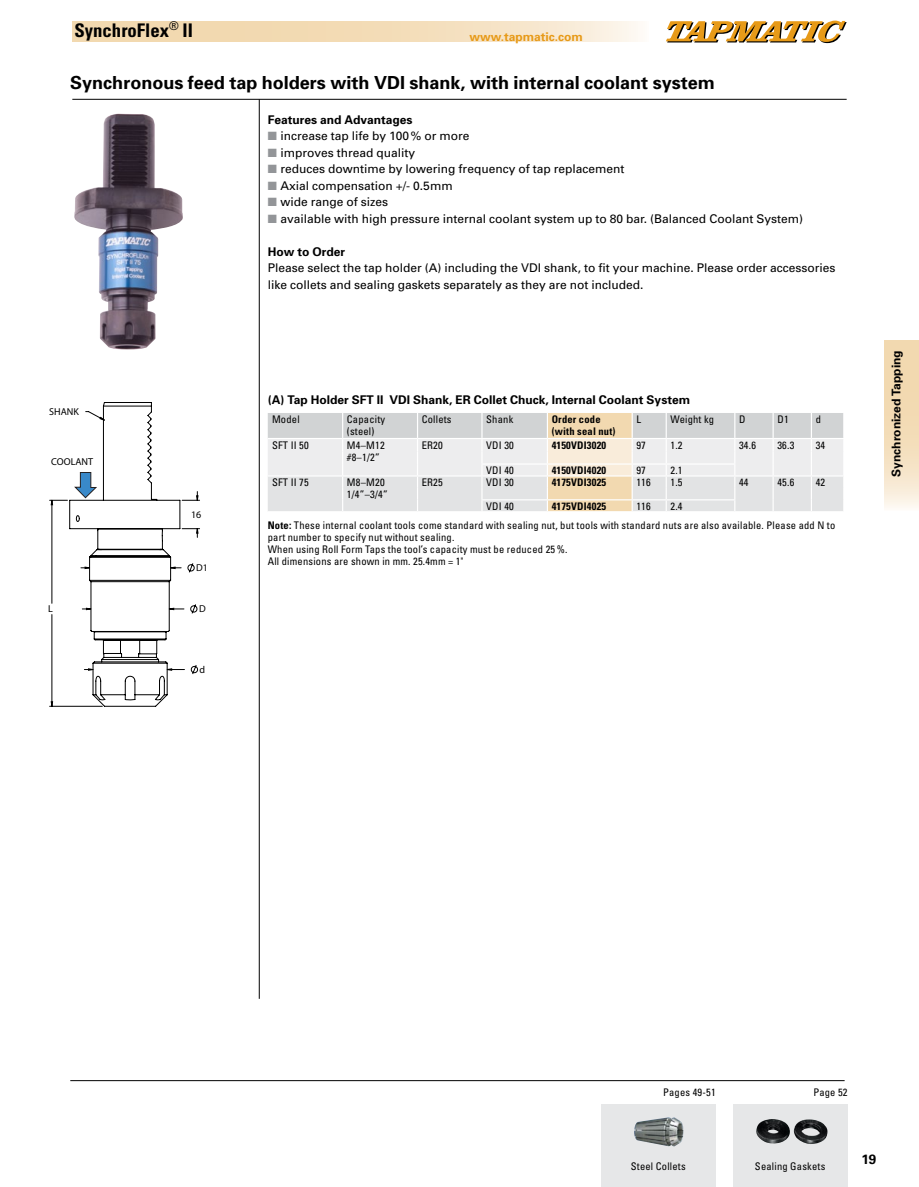
<style>
.page{position:relative;width:919px;height:1187px;background:#fff}
.page>*{position:absolute;margin:0;border:0;box-sizing:border-box;transform-origin:0 0}
.Modellbezeichnung{font:700 condensed 18.75px "Univers";color:#000}
.Haupttitel_12{font:700 18px "Univers";color:#000}
.t1{font:700 13.5px "Univers";color:#000}
.Grundschrift{font:12px/16.5px "Univers";color:#000}
.Zwischentitel{font:700 12px "Univers";color:#000}
.Register{font:700 12px "Univers";color:#000}
.t2{font:700 12px "Univers";color:#e79a18}
.Tabelle_condensed{font:condensed 10.5px/12px "Univers";letter-spacing:.02em;color:#000}
.Tabelle_condensed_fe{font:700 condensed 10.5px "Univers";letter-spacing:.02em;color:#000}
.t3{font:700 10.05px "Arial";color:#000}
.s1{color:#939598}
.s2{font-weight:700}
</style>
<div class="page">
<svg style="left:72px;top:21px;width:566px;height:20px;background:#f4dfbd"></svg>
<svg style="left:666px;top:21px;width:180px;height:22px"></svg>
<hr style="left:72px;top:99px;width:774px;height:1px;background:#000">
<svg style="left:884px;top:340px;width:34px;height:168px;background:#f4dfbd"></svg>
<div style="left:732px;top:1104px;width:115px;height:82px;background:#e6e7e8"></div>
<div style="left:600px;top:1104px;width:115px;height:82px;background:#e6e7e8"></div>
<img style="left:634px;top:1117px;width:49px;height:29px">
<img style="left:756px;top:1119px;width:71px;height:25px">
<hr style="left:70px;top:1080px;width:774px;height:1px;background:#000">
<hr style="left:259px;top:99px;width:1px;height:899px;background:#000">
<svg style="left:268px;top:413px;width:576px;height:98px;background:#e5e3df"></svg>
<hr style="left:481px;top:463px;width:66px;height:1px;background:#fff">
<hr style="left:547px;top:463px;width:85px;height:1px;background:#fff">
<hr style="left:268px;top:438px;width:74px;height:1px;background:#fff">
<hr style="left:268px;top:475px;width:74px;height:1px;background:#fff">
<hr style="left:342px;top:475px;width:75px;height:1px;background:#fff">
<hr style="left:417px;top:475px;width:65px;height:1px;background:#fff">
<hr style="left:482px;top:475px;width:65px;height:1px;background:#fff">
<hr style="left:547px;top:475px;width:85px;height:1px;background:#fff">
<hr style="left:632px;top:475px;width:34px;height:1px;background:#fff">
<hr style="left:666px;top:475px;width:68px;height:1px;background:#fff">
<hr style="left:734px;top:475px;width:39px;height:1px;background:#fff">
<hr style="left:773px;top:475px;width:38px;height:1px;background:#fff">
<hr style="left:811px;top:475px;width:33px;height:1px;background:#fff">
<hr style="left:481px;top:499px;width:66px;height:1px;background:#fff">
<hr style="left:547px;top:499px;width:85px;height:1px;background:#fff">
<hr style="left:632px;top:499px;width:34px;height:1px;background:#fff">
<hr style="left:666px;top:499px;width:69px;height:1px;background:#fff">
<hr style="left:666px;top:463px;width:69px;height:1px;background:#fff">
<hr style="left:632px;top:463px;width:34px;height:1px;background:#fff">
<hr style="left:140px;top:803px;width:33px;height:1px;background:#c0c0c0">
<hr style="left:19px;top:370px;width:201px;height:1px;background:#c0c0c0">
<hr style="left:19px;top:370px;width:1px;height:344px;background:#c0c0c0">
<hr style="left:298px;top:370px;width:1px;height:344px;background:#c0c0c0">
<hr style="left:19px;top:813px;width:38px;height:1px;background:#c0c0c0">
<hr style="left:140px;top:815px;width:55px;height:1px;background:#c0c0c0">
<hr style="left:57px;top:830px;width:83px;height:1px;background:#c0c0c0">
<hr style="left:140px;top:808px;width:33px;height:1px;background:#c0c0c0">
<hr style="left:19px;top:836px;width:201px;height:1px;background:#c0c0c0">
<svg style="left:50px;top:402px;width:149px;height:305px"></svg>
<img style="left:74px;top:114px;width:109px;height:235px">
<p class="Modellbezeichnung" style="left:74px;top:19px;width:120px">SynchroFlex<sup>®</sup> II</p>
<p class="Haupttitel_12" style="left:70px;top:71px;width:646px">Synchronous feed tap holders with VDI shank, with internal coolant system</p>
<p class="Zwischentitel" style="left:268px;top:112px;width:146px">Features and Advantages</p>
<p class="Grundschrift" style="left:268px;top:128px;width:203px"><span class="s1">■</span> increase tap life by 100% or more</p>
<p class="Grundschrift" style="left:268px;top:144px;width:149px"><span class="s1">■</span> improves thread quality</p>
<p class="Grundschrift" style="left:268px;top:161px;width:358px"><span class="s1">■</span> reduces downtime by lowering frequency of tap replacement</p>
<p class="Grundschrift" style="left:268px;top:177px;width:186px"><span class="s1">■</span> Axial compensation +/- 0.5mm</p>
<p class="Grundschrift" style="left:268px;top:194px;width:122px"><span class="s1">■</span> wide range of sizes</p>
<p class="Grundschrift" style="left:268px;top:210px;width:536px"><span class="s1">■</span> available with high pressure internal coolant system up to 80 bar. (Balanced Coolant System)</p>
<p class="Zwischentitel" style="left:268px;top:244px;width:79px">How to Order</p>
<p class="Grundschrift" style="left:268px;top:260px;width:569px">Please select the tap holder (A) including the VDI shank, to fit your machine. Please order accessories like collets and sealing gaskets separately as they are not included.</p>
<p class="t2" style="left:469px;top:29px;width:115px">www.tapmatic.com</p>
<p class="t3" style="left:49px;top:406px;width:31px">SHANK</p>
<p class="t3" style="left:51px;top:455px;width:44px">COOLANT</p>
<p class="t3" style="left:48px;top:602px;width:6px">L</p>
<p class="t3" style="left:191px;top:508px;width:12px">16</p>
<p class="t3" style="left:196px;top:561px;width:13px">D1</p>
<p class="t3" style="left:199px;top:602px;width:8px">D</p>
<p class="t3" style="left:200px;top:663px;width:7px">d</p>
<p class="Zwischentitel" style="left:268px;top:392px;width:423px">(A) Tap Holder SFT II VDI Shank, ER Collet Chuck, Internal Coolant System</p>
<p class="Tabelle_condensed" style="left:272px;top:413px;width:29px">Model</p>
<p class="Tabelle_condensed" style="left:347px;top:413px;width:40px">Capacity (steel)</p>
<p class="Tabelle_condensed" style="left:422px;top:413px;width:31px">Collets</p>
<p class="Tabelle_condensed" style="left:486px;top:413px;width:29px">Shank</p>
<p class="Tabelle_condensed_fe" style="left:551px;top:413px;width:50px">Order code</p>
<p class="Tabelle_condensed_fe" style="left:551px;top:425px;width:65px">(with seal nut)</p>
<p class="Tabelle_condensed" style="left:636px;top:413px;width:6px">L</p>
<p class="Tabelle_condensed" style="left:670px;top:413px;width:45px">Weight kg</p>
<p class="Tabelle_condensed" style="left:739px;top:413px;width:8px">D</p>
<p class="Tabelle_condensed" style="left:777px;top:413px;width:13px">D1</p>
<p class="Tabelle_condensed" style="left:815px;top:413px;width:7px">d</p>
<p class="Tabelle_condensed" style="left:272px;top:438px;width:38px">SFT II 50</p>
<p class="Tabelle_condensed" style="left:347px;top:438px;width:39px">M4–M12</p>
<p class="Tabelle_condensed" style="left:422px;top:438px;width:23px">ER20</p>
<p class="Tabelle_condensed" style="left:486px;top:438px;width:29px">VDI 30</p>
<p class="Tabelle_condensed_fe" style="left:551px;top:438px;width:56px">4150VDI3020</p>
<p class="Tabelle_condensed" style="left:636px;top:438px;width:11px">97</p>
<p class="Tabelle_condensed" style="left:670px;top:438px;width:14px">1.2</p>
<p class="Tabelle_condensed" style="left:739px;top:438px;width:18px">34.6</p>
<p class="Tabelle_condensed" style="left:777px;top:438px;width:18px">36.3</p>
<p class="Tabelle_condensed" style="left:815px;top:438px;width:11px">34</p>
<p class="Tabelle_condensed" style="left:347px;top:451px;width:34px">#8–1/2”</p>
<p class="Tabelle_condensed" style="left:486px;top:464px;width:29px">VDI 40</p>
<p class="Tabelle_condensed_fe" style="left:551px;top:464px;width:56px">4150VDI4020</p>
<p class="Tabelle_condensed" style="left:636px;top:464px;width:11px">97</p>
<p class="Tabelle_condensed" style="left:670px;top:464px;width:14px">2.1</p>
<p class="Tabelle_condensed" style="left:272px;top:476px;width:38px">SFT II 75</p>
<p class="Tabelle_condensed" style="left:347px;top:476px;width:39px">M8–M20</p>
<p class="Tabelle_condensed" style="left:422px;top:476px;width:23px">ER25</p>
<p class="Tabelle_condensed" style="left:486px;top:476px;width:29px">VDI 30</p>
<p class="Tabelle_condensed_fe" style="left:551px;top:476px;width:56px">4175VDI3025</p>
<p class="Tabelle_condensed" style="left:636px;top:476px;width:16px">116</p>
<p class="Tabelle_condensed" style="left:670px;top:476px;width:14px">1.5</p>
<p class="Tabelle_condensed" style="left:739px;top:476px;width:11px">44</p>
<p class="Tabelle_condensed" style="left:777px;top:476px;width:18px">45.6</p>
<p class="Tabelle_condensed" style="left:815px;top:476px;width:11px">42</p>
<p class="Tabelle_condensed" style="left:347px;top:488px;width:42px">1/4”–3/4”</p>
<p class="Tabelle_condensed" style="left:486px;top:500px;width:29px">VDI 40</p>
<p class="Tabelle_condensed_fe" style="left:551px;top:499px;width:56px">4175VDI4025</p>
<p class="Tabelle_condensed" style="left:636px;top:500px;width:16px">116</p>
<p class="Tabelle_condensed" style="left:670px;top:500px;width:14px">2.4</p>
<p class="Tabelle_condensed" style="left:268px;top:519px;width:569px"><span class="s2">Note:</span> These internal coolant tools come standard with sealing nut, but tools with standard nuts are also available. Please add N to part number to specify nut without sealing.</p>
<p class="Tabelle_condensed" style="left:268px;top:543px;width:301px">When using Roll Form Taps the tool’s capacity must be reduced 25 %.</p>
<p class="Tabelle_condensed" style="left:268px;top:555px;width:197px">All dimensions are shown in mm. 25.4mm = 1"</p>
<p class="Register" style="left:888px;top:477px;width:128px;rotate:-90deg">Synchronized Tapping</p>
<p class="Tabelle_condensed" style="left:663px;top:1086px;width:54px">Pages 49-51</p>
<p class="Tabelle_condensed" style="left:813px;top:1086px;width:36px">Page 52</p>
<p class="Tabelle_condensed" style="left:630px;top:1160px;width:56px">Steel Collets</p>
<p class="Tabelle_condensed" style="left:755px;top:1160px;width:72px">Sealing Gaskets</p>
<p class="t1" style="left:861px;top:1150px;width:16px">19</p>
</div>
